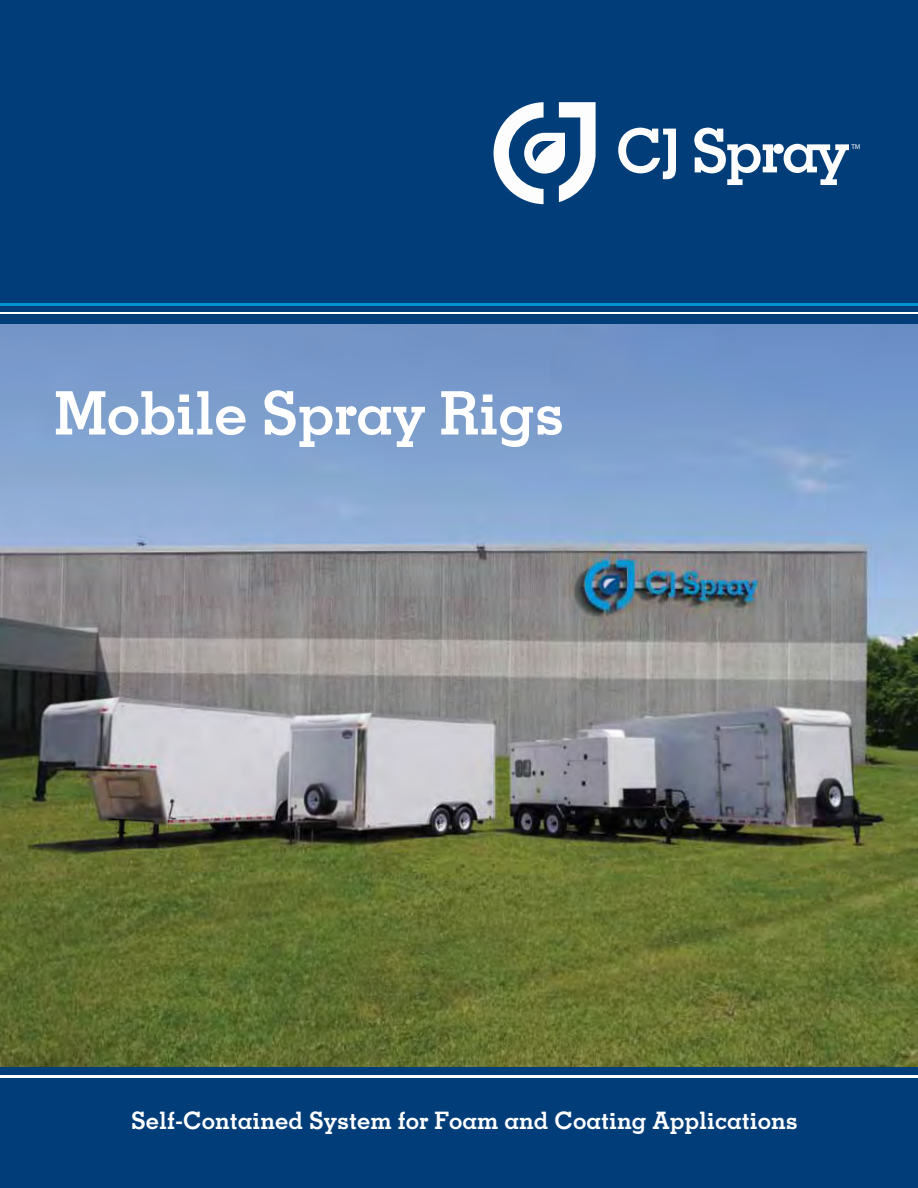
<style>
.page{position:relative;width:918px;height:1188px;background:#fff}
.page>*{position:absolute;margin:0;border:0;box-sizing:border-box;transform-origin:0 0}
.t1{font:700 60px "Memphis LT Std";letter-spacing:-.01em;color:#fff}
.t2{font:700 24px "Memphis LT Std";color:#fff}
.t3{font:7.05px "Helvetica Neue LT Std";color:#fdfdfd}
</style>
<div class="page">
<img style="left:0;top:324px;width:918px;height:743px">
<div style="left:0;top:1067px;width:918px;height:121px;background:#003d79"></div>
<hr style="left:0;top:1076px;width:918px;height:2px;background:#fff">
<div style="left:0;top:0;width:918px;height:324px;background:#003d79"></div>
<svg style="left:618px;top:128px;width:58px;height:51px"></svg>
<svg style="left:694px;top:128px;width:155px;height:57px"></svg>
<svg style="left:494px;top:102px;width:102px;height:102px"></svg>
<hr style="left:0;top:312px;width:918px;height:2px;background:#fff">
<hr style="left:0;top:303px;width:918px;height:3px;background:#0093d0">
<h1 class="t1" style="left:54px;top:375px;width:512px">Mobile Spray Rigs</h1>
<p class="t3" style="left:851px;top:142px;width:11px">TM</p>
<p class="t2" style="left:131px;top:1105px;width:668px">Self-Contained System for Foam and Coating Applications</p>
</div>
